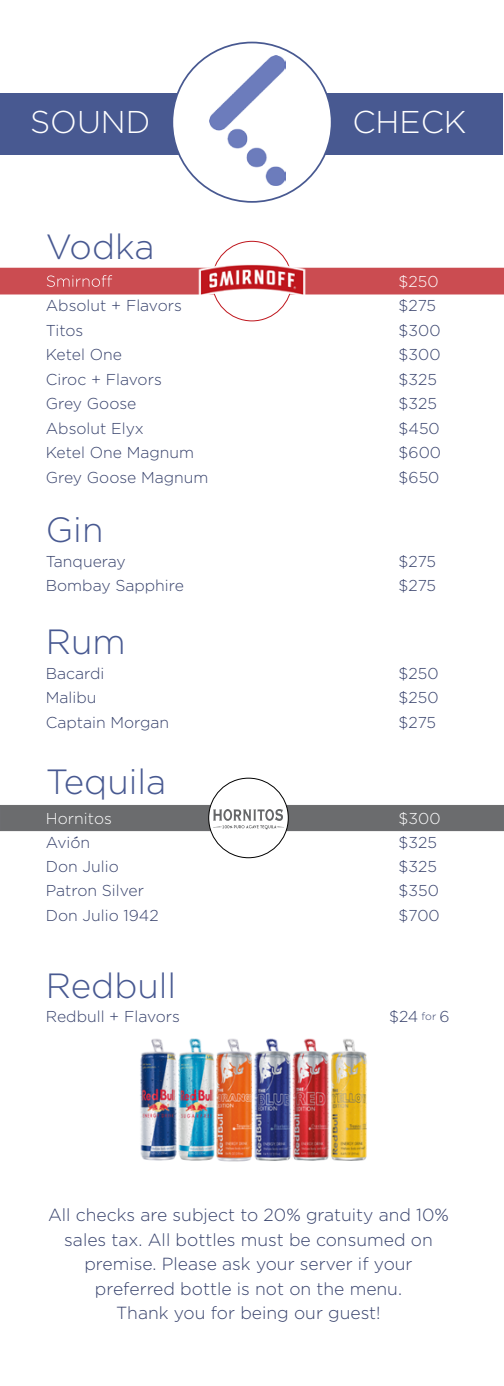
<style>
.page{position:relative;width:504px;height:1386px;background:#fff}
.page>*{position:absolute;margin:0;border:0;box-sizing:border-box;transform-origin:0 0}
.t1{font:300 35px "Gotham";color:#485991}
.t2{font:300 31.5px "Gotham";color:#fff}
.t3{font:300 17.5px/24.5px "Gotham";color:#37426c;text-align:center}
.t4{font:300 15.75px "Gotham";color:#37426c}
.t5{font:300 15.75px "Gotham";color:#fff}
.s1{font-size:10.5px}
</style>
<div class="page">
<img style="left:140px;top:1038px;width:227px;height:124px">
<div style="left:0;top:805px;width:504px;height:26px;background:#656669"></div>
<div style="left:209px;top:778px;width:79px;height:80px;background:#fff;border-radius:50%"></div>
<div style="left:208px;top:778px;width:81px;height:80px;border:1px solid #000;border-radius:50%"></div>
<div style="left:0;top:268px;width:504px;height:27px;background:#cb4c51;border:2px solid #bf2026"></div>
<img style="left:196px;top:251px;width:112px;height:57px">
<svg style="left:47px;top:275px;width:65px;height:12px"></svg>
<div style="left:1px;top:93px;width:502px;height:62px;background:#485991"></div>
<div style="left:172px;top:43px;width:160px;height:159px;background:#fff;border-radius:50%"></div>
<img style="left:210px;top:55px;width:75px;height:131px">
<svg style="left:213px;top:809px;width:71px;height:20px"></svg>
<h2 class="t2" style="left:30px;top:105px;width:122px">SOUND</h2>
<h2 class="t2" style="left:352px;top:105px;width:116px">CHECK</h2>
<h1 class="t1" style="left:46px;top:227px;width:110px">Vodka</h1>
<p class="t5" style="left:399px;top:273px;width:41px">$250</p>
<p class="t4" style="left:46px;top:297px;width:138px">Absolut + Flavors</p>
<p class="t4" style="left:399px;top:297px;width:39px">$275</p>
<p class="t4" style="left:46px;top:322px;width:39px">Titos</p>
<p class="t4" style="left:399px;top:322px;width:43px">$300</p>
<p class="t4" style="left:46px;top:346px;width:78px">Ketel One</p>
<p class="t4" style="left:399px;top:346px;width:43px">$300</p>
<p class="t4" style="left:46px;top:371px;width:117px">Ciroc + Flavors</p>
<p class="t4" style="left:399px;top:371px;width:40px">$325</p>
<p class="t4" style="left:46px;top:395px;width:92px">Grey Goose</p>
<p class="t4" style="left:399px;top:395px;width:40px">$325</p>
<p class="t4" style="left:46px;top:420px;width:99px">Absolut Elyx</p>
<p class="t4" style="left:399px;top:420px;width:43px">$450</p>
<p class="t4" style="left:46px;top:444px;width:150px">Ketel One Magnum</p>
<p class="t4" style="left:399px;top:444px;width:44px">$600</p>
<p class="t4" style="left:46px;top:469px;width:164px">Grey Goose Magnum</p>
<p class="t4" style="left:399px;top:469px;width:42px">$650</p>
<h1 class="t1" style="left:46px;top:511px;width:59px">Gin</h1>
<p class="t4" style="left:46px;top:553px;width:81px">Tanqueray</p>
<p class="t4" style="left:399px;top:553px;width:39px">$275</p>
<p class="t4" style="left:46px;top:577px;width:140px">Bombay Sapphire</p>
<p class="t4" style="left:399px;top:577px;width:39px">$275</p>
<h1 class="t1" style="left:46px;top:623px;width:82px">Rum</h1>
<p class="t4" style="left:46px;top:665px;width:60px">Bacardi</p>
<p class="t4" style="left:399px;top:665px;width:41px">$250</p>
<p class="t4" style="left:46px;top:689px;width:52px">Malibu</p>
<p class="t4" style="left:399px;top:689px;width:41px">$250</p>
<p class="t4" style="left:46px;top:714px;width:125px">Captain Morgan</p>
<p class="t4" style="left:399px;top:714px;width:39px">$275</p>
<h1 class="t1" style="left:46px;top:763px;width:122px">Tequila</h1>
<p class="t5" style="left:399px;top:810px;width:43px">$300</p>
<p class="t4" style="left:46px;top:834px;width:46px">Avion</p>
<p class="t4" style="left:399px;top:834px;width:40px">$325</p>
<p class="t5" style="left:46px;top:810px;width:68px">Hornitos</p>
<p class="t4" style="left:46px;top:857px;width:75px">Don Julio</p>
<p class="t4" style="left:399px;top:857px;width:40px">$325</p>
<p class="t4" style="left:46px;top:882px;width:100px">Patron Silver</p>
<p class="t4" style="left:399px;top:882px;width:42px">$350</p>
<p class="t4" style="left:46px;top:906px;width:114px">Don Julio 1942</p>
<p class="t4" style="left:399px;top:906px;width:43px">$700</p>
<h1 class="t1" style="left:46px;top:966px;width:132px">Redbull</h1>
<p class="t4" style="left:46px;top:1008px;width:136px">Redbull + Flavors</p>
<p class="t4" style="left:389px;top:1008px;width:62px">$24 <span class="s1">for</span> 6</p>
<p class="t3" style="left:48px;top:1203px;width:402px">All checks are subject to 20% gratuity and 10% sales tax. All bottles must be consumed on premise. Please ask your server if your preferred bottle is not on the menu.<br>Thank you for being our guest!</p>
</div>
